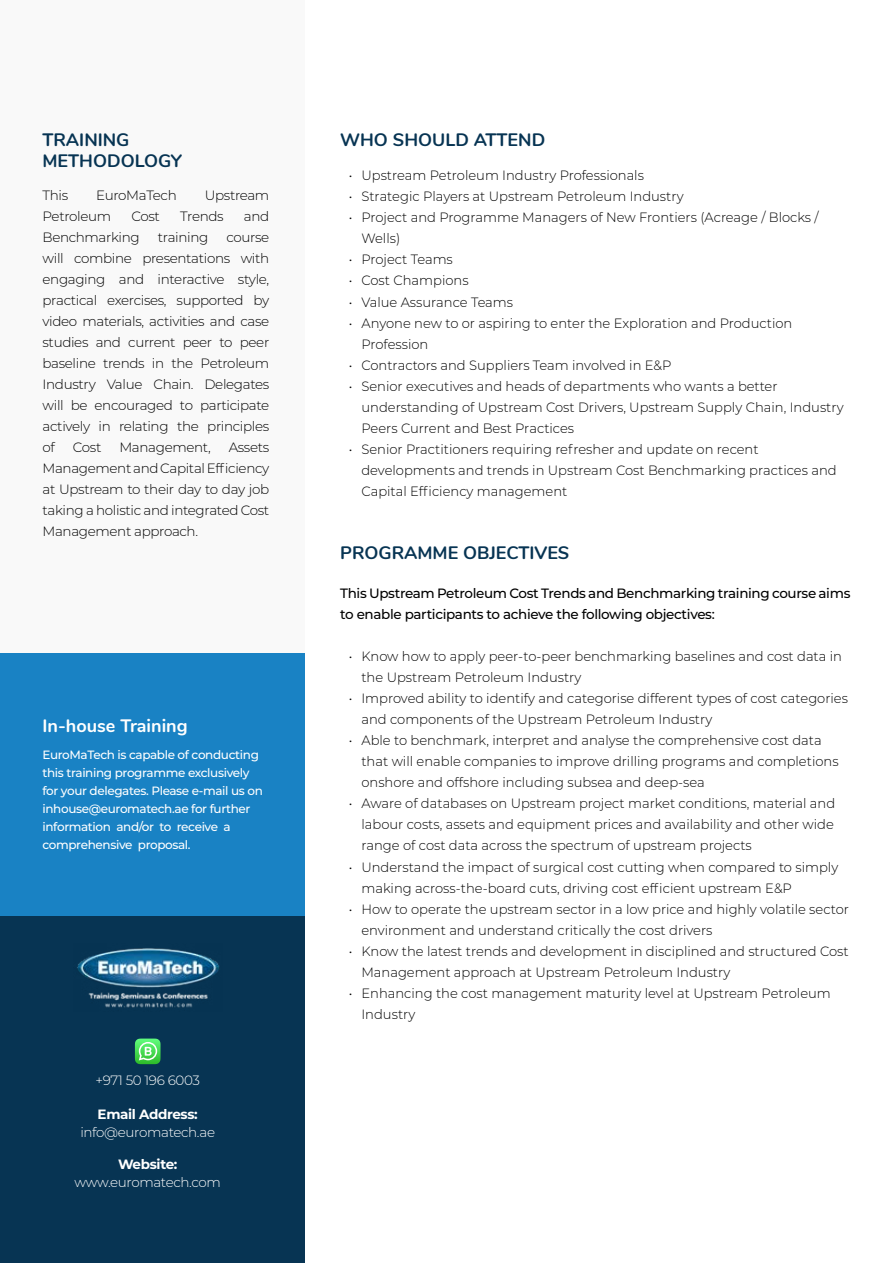
<style>
.page{position:relative;width:893px;height:1263px;background:#fff}
.page>*{position:absolute;margin:0;border:0;box-sizing:border-box;transform-origin:0 0}
.t1{font:700 18px/21.6px "Nunito";color:#073453}
.t2{font:700 18px "Nunito";color:#fff}
.t3{font:300 13.5px/21px "Montserrat";color:#000}
.t4{font:500 13.5px/21px "Montserrat";letter-spacing:-.025em;color:#000}
.t5{font:300 13.5px "Montserrat";letter-spacing:-.025em;color:#000}
.t6{font:300 13.5px "Montserrat";letter-spacing:-.025em;color:#fff}
.t7{font:700 13.5px "Montserrat";letter-spacing:-.025em;color:#fff}
.t8{font:500 12px/18px "Montserrat";letter-spacing:-.03em;color:#fff}
</style>
<div class="page">
<div style="left:0;top:0;width:305px;height:657px;background:#f9f9f9"></div>
<div style="left:0;top:653px;width:305px;height:264px;background:#1982c4"></div>
<div style="left:0;top:917px;width:305px;height:346px;background:#073453"></div>
<img style="left:77px;top:948px;width:142px;height:60px">
<svg style="left:135px;top:1038px;width:26px;height:26px"></svg>
<h1 class="t1" style="left:43px;top:128px;width:141px">TRAINING<br>METHODOLOGY</h1>
<p class="t3" style="left:43px;top:184px;width:27px">This</p>
<p class="t5" style="left:96px;top:186px;width:82px">EuroMaTech</p>
<p class="t5" style="left:205px;top:186px;width:66px">Upstream</p>
<p class="t5" style="left:43px;top:207px;width:70px">Petroleum</p>
<p class="t3" style="left:131px;top:205px;width:30px">Cost</p>
<p class="t3" style="left:180px;top:205px;width:45px">Trends</p>
<p class="t3" style="left:244px;top:205px;width:27px">and</p>
<p class="t5" style="left:43px;top:228px;width:99px">Benchmarking</p>
<p class="t5" style="left:158px;top:228px;width:52px">training</p>
<p class="t3" style="left:43px;top:226px;width:228px;text-align:justify;text-indent:184px">course will combine presentations with engaging and interactive style, practical exercises, supported by video materials, activities and case studies and current peer to peer baseline trends in the Petroleum Industry Value Chain. Delegates will be encouraged to participate actively in relating the principles of</p>
<p class="t3" style="left:73px;top:436px;width:30px">Cost</p>
<p class="t5" style="left:119px;top:438px;width:93px">Management,</p>
<p class="t3" style="left:43px;top:436px;width:228px;text-align:justify;text-indent:186px">Assets Management and Capital Efficiency at Upstream to their day to day job taking a holistic and integrated Cost Management approach.</p>
<h1 class="t2" style="left:43px;top:712px;width:147px">In-house Training</h1>
<p class="t8" style="left:43px;top:745px;width:222px">EuroMaTech is capable of conducting this training programme exclusively for your delegates. Please e-mail us on inhouse@euromatech.ae for further information and/or to receive a comprehensive proposal.</p>
<p class="t6" style="left:95px;top:1071px;width:106px">+971 50 196 6003</p>
<p class="t7" style="left:98px;top:1105px;width:102px">Email Address:</p>
<p class="t6" style="left:80px;top:1123px;width:136px">info@euromatech.ae</p>
<p class="t7" style="left:118px;top:1154px;width:61px">Website:</p>
<p class="t6" style="left:75px;top:1173px;width:148px">www.euromatech.com</p>
<h1 class="t1" style="left:340px;top:128px;width:207px">WHO SHOULD ATTEND</h1>
<p class="t3" style="left:349px;top:165px;width:297px">• Upstream Petroleum Industry Professionals</p>
<p class="t3" style="left:349px;top:186px;width:337px">• Strategic Players at Upstream Petroleum Industry</p>
<p class="t3" style="left:361px;top:207px;width:459px;text-indent:-13px">• Project and Programme Managers of New Frontiers (Acreage / Blocks /<br>Wells)</p>
<p class="t3" style="left:349px;top:249px;width:106px">• Project Teams</p>
<p class="t3" style="left:349px;top:270px;width:121px">• Cost Champions</p>
<p class="t3" style="left:349px;top:291px;width:166px">• Value Assurance Teams</p>
<p class="t3" style="left:361px;top:312px;width:432px;text-indent:-13px">• Anyone new to or aspiring to enter the Exploration and Production<br>Profession</p>
<p class="t3" style="left:349px;top:354px;width:324px">• Contractors and Suppliers Team involved in E&amp;P</p>
<p class="t3" style="left:361px;top:375px;width:484px;text-indent:-13px">• Senior executives and heads of departments who wants a better understanding of Upstream Cost Drivers, Upstream Supply Chain, Industry<br>Peers Current and Best Practices</p>
<p class="t3" style="left:361px;top:438px;width:477px;text-indent:-13px">• Senior Practitioners requiring refresher and update on recent developments and trends in Upstream Cost Benchmarking practices and<br>Capital Efficiency management</p>
<h1 class="t1" style="left:340px;top:541px;width:231px">PROGRAMME OBJECTIVES</h1>
<p class="t4" style="left:340px;top:582px;width:512px">This Upstream Petroleum Cost Trends and Benchmarking training course aims to enable participants to achieve the following objectives:</p>
<p class="t3" style="left:361px;top:646px;width:482px;text-indent:-13px">• Know how to apply peer-to-peer benchmarking baselines and cost data in the Upstream Petroleum Industry</p>
<p class="t3" style="left:361px;top:688px;width:488px;text-indent:-13px">• Improved ability to identify and categorise different types of cost categories and components of the Upstream Petroleum Industry</p>
<p class="t3" style="left:361px;top:730px;width:479px;text-indent:-13px">• Able to benchmark, interpret and analyse the comprehensive cost data that will enable companies to improve drilling programs and completions onshore and offshore including subsea and deep-sea</p>
<p class="t3" style="left:361px;top:793px;width:475px;text-align:justify;text-indent:-13px">• Aware of databases on Upstream project market conditions, material and labour costs, assets and equipment prices and availability and other wide range of cost data across the spectrum of upstream projects</p>
<p class="t3" style="left:361px;top:856px;width:478px;text-indent:-13px">• Understand the impact of surgical cost cutting when compared to simply making across-the-board cuts, driving cost efficient upstream E&amp;P</p>
<p class="t3" style="left:361px;top:898px;width:489px;text-indent:-13px">• How to operate the upstream sector in a low price and highly volatile sector environment and understand critically the cost drivers</p>
<p class="t3" style="left:361px;top:940px;width:489px;text-indent:-13px">• Know the latest trends and development in disciplined and structured Cost<br>Management approach at Upstream Petroleum Industry</p>
<p class="t3" style="left:361px;top:982px;width:471px;text-indent:-13px">• Enhancing the cost management maturity level at Upstream Petroleum<br>Industry</p>
</div>
